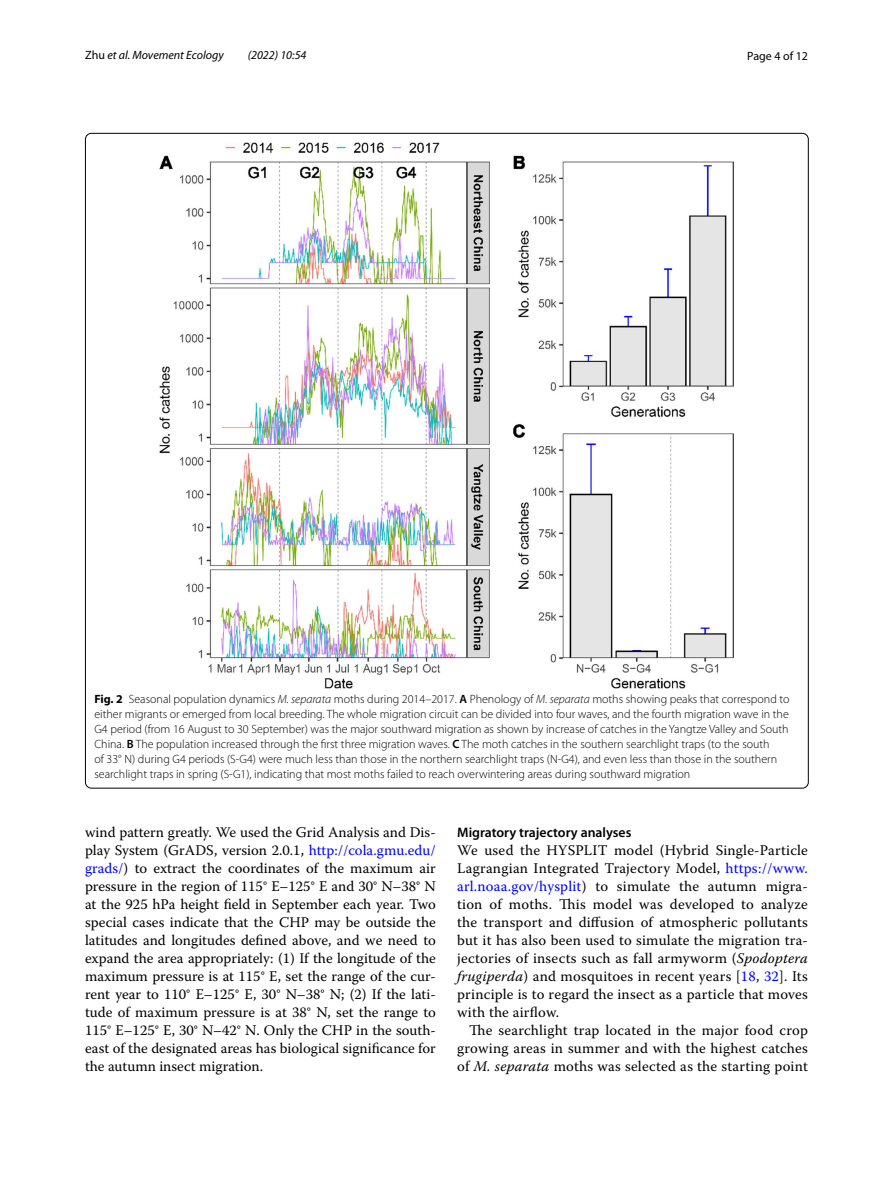
<style>
.page{position:relative;width:893px;height:1187px;background:#fff}
.page>*{position:absolute;margin:0;border:0;box-sizing:border-box;transform-origin:0 0}
.t1{font:14.7px/18px "Warnock Pro";letter-spacing:.015em;color:#000;text-align:justify}
.t2{font:600 13.8px "Myriad Pro";color:#000}
.t3{font:300 12px/15px "Myriad Pro";color:#000}
.t4{font:italic 12px "Myriad Pro";color:#000}
.t5{font:12px "Myriad Pro";color:#000}
.s1{font-style:normal}
.s2{font-weight:700}
.s3{font-style:italic}
.s4{font-weight:600}
.s5{color:#00f}
</style>
<div class="page">
<img style="left:160px;top:142px;width:574px;height:546px">
<p class="t4" style="left:85px;top:48px;width:140px"><span class="s1">Zhu</span> et al. Movement Ecology</p>
<p class="t4" style="left:248px;top:48px;width:60px">(2022) 10:54</p>
<p class="t5" style="left:747px;top:48px;width:62px">Page 4 of 12</p>
<p class="t3" style="left:94px;top:692px;width:697px"><span class="s2">Fig. 2</span> Seasonal population dynamics <span class="s3">M. separata</span> moths during 2014–2017. <span class="s4">A</span> Phenology of <span class="s3">M. separata</span> moths showing peaks that correspond to either migrants or emerged from local breeding. The whole migration circuit can be divided into four waves, and the fourth migration wave in the G4 period (from 16 August to 30 September) was the major southward migration as shown by increase of catches in the Yangtze Valley and South China. <span class="s4">B</span> The population increased through the first three migration waves. <span class="s4">C</span> The moth catches in the southern searchlight traps (to the south<br>of 33° N) during G4 periods (S-G4) were much less than those in the northern searchlight traps (N-G4), and even less than those in the southern searchlight traps in spring (S-G1), indicating that most moths failed to reach overwintering areas during southward migration</p>
<p class="t1" style="left:85px;top:822px;width:352px">wind pattern greatly. We used the Grid Analysis and Dis&shy;play System (GrADS, version 2.0.1, <span class="s5">http://cola.gmu.edu/ grads/</span>) to extract the coordinates of the maximum air pressure in the region of 115° E–125° E and 30° N–38° N at the 925 hPa height field in September each year. Two special cases indicate that the CHP may be outside the latitudes and longitudes defined above, and we need to expand the area appropriately: (1) If the longitude of the maximum pressure is at 115° E, set the range of the cur&shy;rent year to 110° E–125° E, 30° N–38° N; (2) If the lati&shy;tude of maximum pressure is at 38° N, set the range to 115° E–125° E, 30° N–42° N. Only the CHP in the south&shy;east of the designated areas has biological significance for the autumn insect migration.</p>
<p class="t2" style="left:457px;top:823px;width:176px">Migratory trajectory analyses</p>
<p class="t1" style="left:457px;top:840px;width:352px">We used the HYSPLIT model (Hybrid Single-Particle Lagrangian Integrated Trajectory Model, <span class="s5">https://www. arl.noaa.gov/hysplit</span>) to simulate the autumn migra&shy;tion of moths. This model was developed to analyze the transport and diffusion of atmospheric pollutants but it has also been used to simulate the migration tra&shy;jectories of insects such as fall armyworm (<span class="s3">Spodoptera frugiperda</span>) and mosquitoes in recent years [<span class="s5">18</span>, <span class="s5">32</span>]. Its principle is to regard the insect as a particle that moves with the airflow.</p>
<p class="t1" style="left:457px;top:1020px;width:352px;text-indent:12px">The searchlight trap located in the major food crop growing areas in summer and with the highest catches of <span class="s3">M. separata</span> moths was selected as the starting point</p>
</div>
